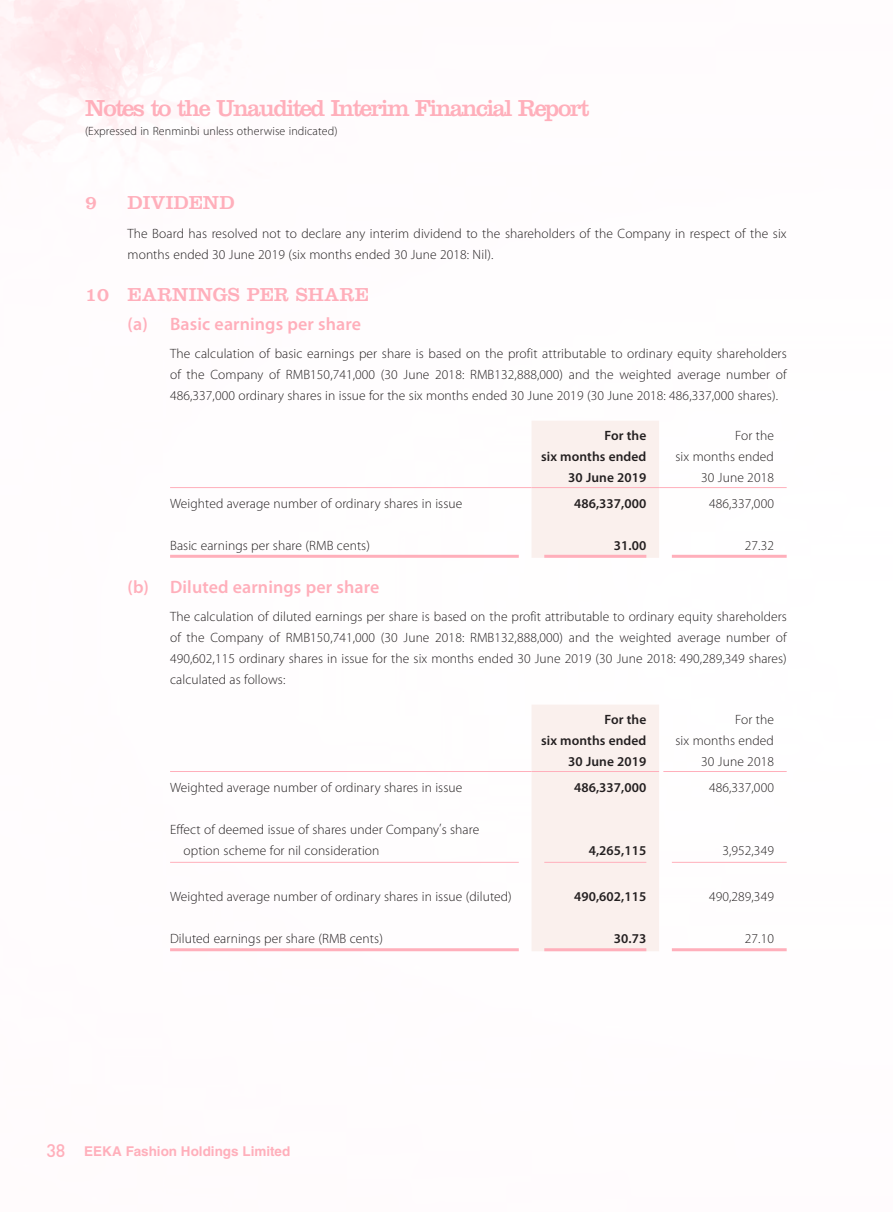
<style>
.page{position:relative;width:893px;height:1212px;background:#fff}
.page>*{position:absolute;margin:0;border:0;box-sizing:border-box;transform-origin:0 0}
.t1{font:24px "Clarendon LT Std";letter-spacing:-.07em;color:#ffafbb}
.t2{font:19.5px "Clarendon LT Std";letter-spacing:.005em;color:#ffafbb}
.t3{font:600 18px "Myriad Pro";letter-spacing:.005em;color:#ffafbb}
.t4{font:300 13.5px/21px "Myriad Pro";letter-spacing:.005em;color:#231f20}
.t5{font:600 13.5px/21px "Myriad Pro";letter-spacing:.005em;color:#231f20;text-align:right}
.t6{font:700 13.5px "Helvetica LT Std";color:#ffafbb}
.t7{font:300 12px "Myriad Pro";letter-spacing:.01em;color:#231f20}
.s1{font-family:"DIN";font-weight:500;font-size:18px}
</style>
<div class="page">
<div style="left:531px;top:421px;width:128px;height:137px;background:#faf0ed"></div>
<hr style="left:170px;top:487px;width:361px;height:1px;background:#ffafbb">
<hr style="left:531px;top:487px;width:128px;height:1px;background:#ffafbb">
<hr style="left:659px;top:487px;width:128px;height:1px;background:#ffafbb">
<hr style="left:170px;top:555px;width:349px;height:3px;background:#ffafbb">
<hr style="left:544px;top:555px;width:102px;height:3px;background:#ffafbb">
<hr style="left:672px;top:555px;width:115px;height:3px;background:#ffafbb">
<div style="left:531px;top:704px;width:128px;height:247px;background:#faf0ed"></div>
<hr style="left:170px;top:771px;width:361px;height:1px;background:#ffafbb">
<hr style="left:531px;top:771px;width:128px;height:1px;background:#ffafbb">
<hr style="left:663px;top:771px;width:124px;height:1px;background:#ffafbb">
<hr style="left:170px;top:862px;width:349px;height:1px;background:#ffafbb">
<hr style="left:544px;top:862px;width:102px;height:1px;background:#ffafbb">
<hr style="left:672px;top:862px;width:115px;height:1px;background:#ffafbb">
<hr style="left:170px;top:948px;width:349px;height:3px;background:#ffafbb">
<hr style="left:544px;top:948px;width:102px;height:3px;background:#ffafbb">
<hr style="left:672px;top:948px;width:115px;height:3px;background:#ffafbb">
<h1 class="t1" style="left:85px;top:94px;width:506px">Notes to the Unaudited Interim Financial Report</h1>
<p class="t7" style="left:85px;top:123px;width:254px">(Expressed in Renminbi unless otherwise indicated)</p>
<h2 class="t2" style="left:85px;top:191px;width:13px">9</h2>
<h2 class="t2" style="left:128px;top:191px;width:108px">DIVIDEND</h2>
<p class="t4" style="left:128px;top:223px;width:661px">The Board has resolved not to declare any interim dividend to the shareholders of the Company in respect of the six months ended 30 June 2019 (six months ended 30 June 2018: Nil).</p>
<h2 class="t2" style="left:85px;top:283px;width:285px">10 EARNINGS PER SHARE</h2>
<h3 class="t3" style="left:128px;top:313px;width:235px">(a) Basic earnings per share</h3>
<p class="t4" style="left:170px;top:343px;width:618px;text-align:justify">The calculation of basic earnings per share is based on the profit attributable to ordinary equity shareholders of the Company of RMB150,741,000 (30 June 2018: RMB132,888,000) and the weighted average number of 486,337,000 ordinary shares in issue for the six months ended 30 June 2019 (30 June 2018: 486,337,000 shares).</p>
<p class="t5" style="left:541px;top:425px;width:107px">For the<br>six months ended<br>30 June 2019</p>
<p class="t4" style="left:675px;top:425px;width:100px;text-align:right">For the<br>six months ended<br>30 June 2018</p>
<p class="t4" style="left:170px;top:492px;width:294px">Weighted average number of ordinary shares in issue</p>
<p class="t5" style="left:574px;top:492px;width:74px">486,337,000</p>
<p class="t4" style="left:709px;top:492px;width:66px">486,337,000</p>
<p class="t4" style="left:170px;top:534px;width:201px">Basic earnings per share (RMB cents)</p>
<p class="t5" style="left:614px;top:534px;width:34px">31.00</p>
<p class="t4" style="left:745px;top:534px;width:31px">27.32</p>
<h3 class="t3" style="left:128px;top:576px;width:253px">(b) Diluted earnings per share</h3>
<p class="t4" style="left:170px;top:606px;width:618px;text-align:justify">The calculation of diluted earnings per share is based on the profit attributable to ordinary equity shareholders of the Company of RMB150,741,000 (30 June 2018: RMB132,888,000) and the weighted average number of 490,602,115 ordinary shares in issue for the six months ended 30 June 2019 (30 June 2018: 490,289,349 shares) calculated as follows:</p>
<p class="t5" style="left:541px;top:708px;width:107px">For the<br>six months ended<br>30 June 2019</p>
<p class="t4" style="left:675px;top:709px;width:100px;text-align:right">For the<br>six months ended<br>30 June 2018</p>
<p class="t4" style="left:170px;top:776px;width:294px">Weighted average number of ordinary shares in issue</p>
<p class="t5" style="left:574px;top:776px;width:74px">486,337,000</p>
<p class="t4" style="left:709px;top:776px;width:66px">486,337,000</p>
<p class="t4" style="left:184px;top:818px;width:297px;text-indent:-14px">Effect of deemed issue of shares under Company’s share option scheme for nil consideration</p>
<p class="t5" style="left:589px;top:839px;width:59px">4,265,115</p>
<p class="t4" style="left:722px;top:839px;width:53px">3,952,349</p>
<p class="t4" style="left:170px;top:886px;width:343px">Weighted average number of ordinary shares in issue (diluted)</p>
<p class="t5" style="left:574px;top:886px;width:74px">490,602,115</p>
<p class="t4" style="left:709px;top:886px;width:66px">490,289,349</p>
<p class="t4" style="left:170px;top:928px;width:214px">Diluted earnings per share (RMB cents)</p>
<p class="t5" style="left:614px;top:928px;width:34px">30.73</p>
<p class="t4" style="left:745px;top:928px;width:31px">27.10</p>
<p class="t6" style="left:46px;top:1143px;width:245px"><span class="s1">38</span> EEKA Fashion Holdings Limited</p>
</div>
